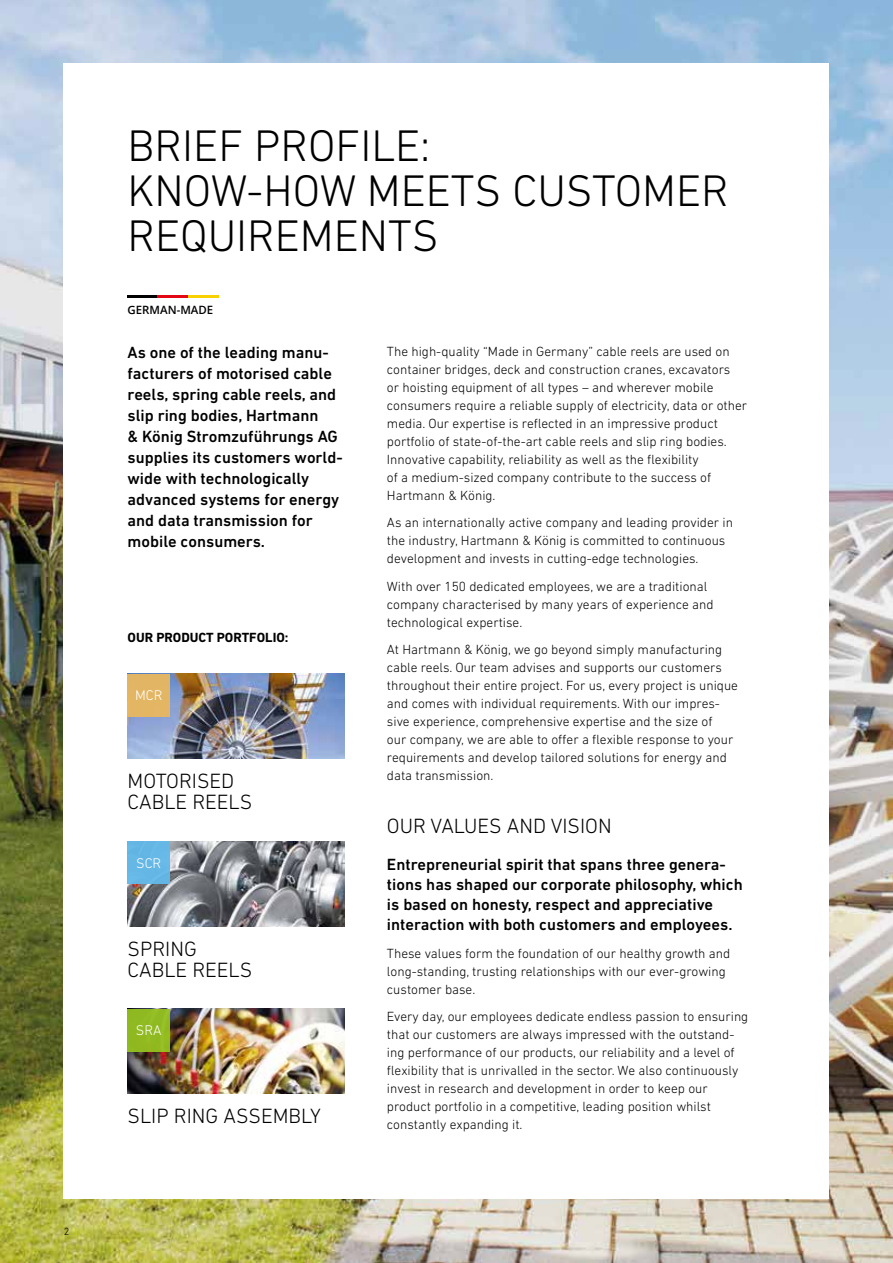
<style>
.page{position:relative;width:893px;height:1263px;background:#fff}
.page>*{position:absolute;margin:0;border:0;box-sizing:border-box;transform-origin:0 0}
.t1{font:300 45px/45px "DIN Next LT Pro";color:#000}
.t2{font:300 21px/21px "DIN Next LT Pro";color:#000}
.t3{font:500 16.5px/21px "DIN Next LT Pro";color:#000}
.t4{font:300 14.25px "DIN Next LT Pro";color:#fff}
.t5{font:300 13.5px/18px "DIN Next LT Pro";color:#000}
.t6{font:700 13.5px "DIN Next LT Pro";color:#000}
.t7{font:600 11.4px "Open Sans";color:#000}
.t8{font:300 10.5px "DIN Next LT Pro";color:#000}
</style>
<div class="page">
<img style="left:0;top:0;width:893px;height:1263px">
<div style="left:64px;top:64px;width:765px;height:1135px;background:#fff"></div>
<hr style="left:128px;top:295px;width:30px;height:2px;background:#000">
<hr style="left:158px;top:295px;width:30px;height:2px;background:#e30613">
<hr style="left:188px;top:295px;width:30px;height:2px;background:#f8d200">
<img style="left:128px;top:674px;width:216px;height:85px">
<div style="left:128px;top:674px;width:42px;height:42px;background:#e9b85f"></div>
<img style="left:128px;top:841px;width:216px;height:85px">
<div style="left:128px;top:841px;width:42px;height:43px;background:#63b9e9"></div>
<img style="left:128px;top:1009px;width:216px;height:85px">
<div style="left:128px;top:1009px;width:42px;height:42px;background:#90ba21"></div>
<p class="t8" style="left:64px;top:1225px;width:7px">2</p>
<h1 class="t1" style="left:128px;top:123px;width:603px">BRIEF PROFILE:<br>KNOW-HOW MEETS CUSTOMER<br>REQUIREMENTS</h1>
<p class="t7" style="left:128px;top:302px;width:87px">GERMAN-MADE</p>
<p class="t3" style="left:128px;top:342px;width:217px">As one of the leading manu&shy;facturers of motorised cable reels, spring cable reels, and slip ring bodies, Hartmann<br>&amp; König Stromzuführungs AG supplies its customers world&shy;wide with technologically advanced systems for energy and data transmission for mobile consumers.</p>
<p class="t5" style="left:387px;top:342px;width:362px">The high-quality “Made in Germany” cable reels are used on container bridges, deck and construction cranes, excavators<br>or hoisting equipment of all types – and wherever mobile consumers require a reliable supply of electricity, data or other media. Our expertise is reflected in an impressive product portfolio of state-of-the-art cable reels and slip ring bodies.<br>Innovative capability, reliability as well as the flexibility<br>of a medium-sized company contribute to the success of Hartmann &amp; König.</p>
<p class="t5" style="left:387px;top:513px;width:348px">As an internationally active company and leading provider in the industry, Hartmann &amp; König is committed to continuous development and invests in cutting-edge technologies.</p>
<p class="t5" style="left:387px;top:577px;width:328px">With over 150 dedicated employees, we are a traditional company characterised by many years of experience and technological expertise.</p>
<p class="t5" style="left:387px;top:641px;width:353px">At Hartmann &amp; König, we go beyond simply manufacturing cable reels. Our team advises and supports our customers throughout their entire project. For us, every project is unique and comes with individual requirements. With our impres&shy;sive experience, comprehensive expertise and the size of<br>our company, we are able to offer a flexible response to your requirements and develop tailored solutions for energy and data transmission.</p>
<h2 class="t2" style="left:387px;top:815px;width:226px">OUR VALUES AND VISION</h2>
<p class="t3" style="left:387px;top:854px;width:357px;line-height:20.2px">Entrepreneurial spirit that spans three genera&shy;tions has shaped our corporate philosophy, which is based on honesty, respect and appreciative interaction with both customers and employees.</p>
<p class="t5" style="left:387px;top:944px;width:345px">These values form the foundation of our healthy growth and long-standing, trusting relationships with our ever-growing customer base.</p>
<p class="t5" style="left:387px;top:1008px;width:363px">Every day, our employees dedicate endless passion to ensuring that our customers are always impressed with the outstand&shy;ing performance of our products, our reliability and a level of flexibility that is unrivalled in the sector. We also continuously invest in research and development in order to keep our product portfolio in a competitive, leading position whilst constantly expanding it.</p>
<p class="t6" style="left:128px;top:629px;width:163px">OUR PRODUCT PORTFOLIO:</p>
<p class="t4" style="left:135px;top:687px;width:29px">MCR</p>
<h2 class="t2" style="left:128px;top:770px;width:126px">MOTORISED<br>CABLE REELS</h2>
<p class="t4" style="left:136px;top:855px;width:27px">SCR</p>
<h2 class="t2" style="left:128px;top:938px;width:126px">SPRING<br>CABLE REELS</h2>
<p class="t4" style="left:136px;top:1022px;width:27px">SRA</p>
<h2 class="t2" style="left:128px;top:1105px;width:195px">SLIP RING ASSEMBLY</h2>
</div>
